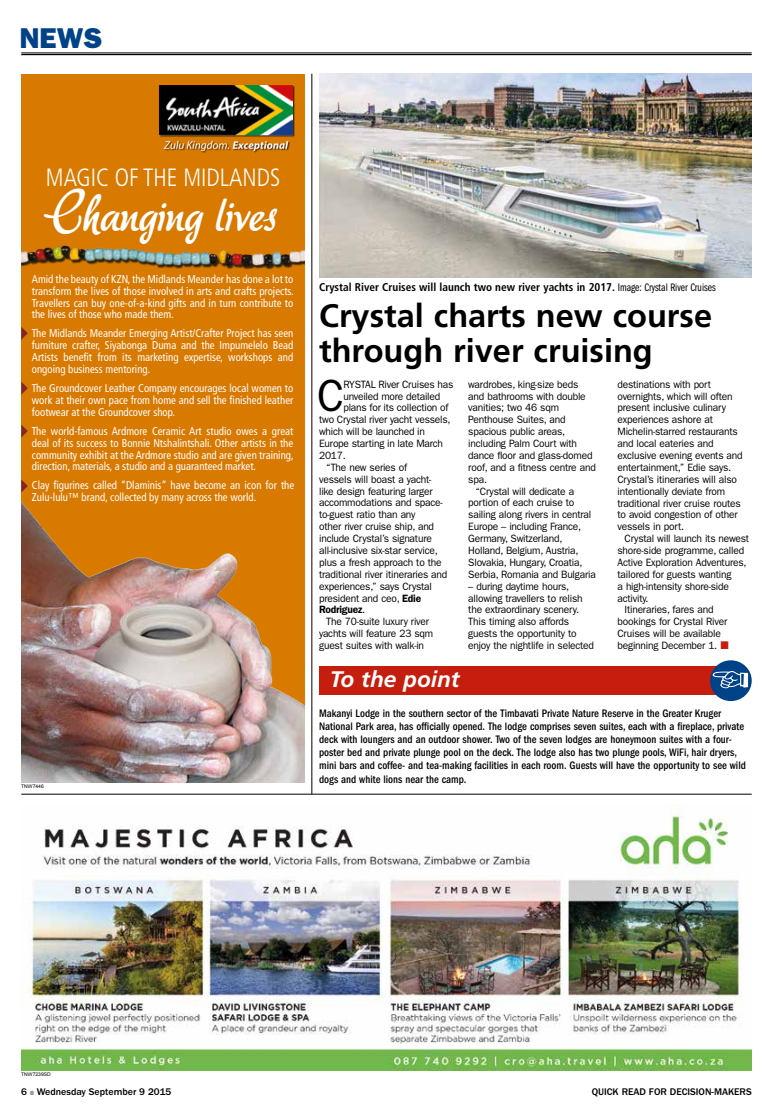
<style>
.page{position:relative;width:773px;height:1113px;background:#fff}
.page>*{position:absolute;margin:0;border:0;box-sizing:border-box;transform-origin:0 0}
.t1{font:49.5px "aka Dora";letter-spacing:-.01em;color:#fff}
.t2{font:45.25px "ITC Franklin Gothic Std";color:#000;scale:.96 1}
.t3{font:700 32.5px/35px "Frutiger LT Std";color:#000}
.t4{font:28.75px "ITC Franklin Gothic Std Hvy";color:#004288}
.t5{font:300 condensed 25px "Frutiger LT Std";color:#fff;scale:.96 1}
.t6{font:italic 700 22.5px "Frutiger LT Std";color:#fff}
.t7{font:condensed 11.25px/11.9px "Frutiger LT Std";color:#fff;text-align:justify;scale:.96 1}
.t8{font:500 condensed 11.25px/13.1px "ITC Franklin Gothic Std";color:#000;scale:.96 1}
.t9{font:700 condensed 11.25px "Frutiger LT Std";color:#000}
.t10{font:10.62px/11.9px "ITC Franklin Gothic Std";letter-spacing:-.02em;color:#000;scale:.96 1}
.t11{font:600 10.62px "ITC Franklin Gothic Std";letter-spacing:-.02em;color:#000;scale:.96 1}
.t12{font:500 10px "ITC Franklin Gothic Std";color:#000}
.t13{font:5px "Arial";color:#000}
.s1{font-family:"ITC Franklin Gothic Std Bk Cp";font-weight:400;font-stretch:normal}
.s2{font-weight:600}
.s3{font-weight:400}
.s4{color:#9d9d9c}
</style>
<div class="page">
<hr style="left:21px;top:53px;width:730px;height:1px;background:#000">
<hr style="left:21px;top:54px;width:730px;height:1px;background:#000">
<hr style="left:311px;top:74px;width:1px;height:720px;background:#000">
<img style="left:21px;top:804px;width:730px;height:266px">
<hr style="left:21px;top:794px;width:730px;height:1px;background:#000">
<div style="left:21px;top:74px;width:284px;height:709px;background:#d87900"></div>
<img style="left:21px;top:501px;width:284px;height:282px">
<div style="left:160px;top:86px;width:134px;height:67px;background:#000;opacity:.75"></div>
<img style="left:159px;top:86px;width:133px;height:65px">
<svg style="left:21px;top:327px;width:7px;height:13px"></svg>
<svg style="left:21px;top:382px;width:7px;height:13px"></svg>
<svg style="left:21px;top:425px;width:7px;height:12px"></svg>
<svg style="left:21px;top:479px;width:7px;height:13px"></svg>
<img style="left:21px;top:245px;width:284px;height:25px">
<img style="left:319px;top:74px;width:432px;height:203px">
<div style="left:319px;top:666px;width:414px;height:29px;background:#c51e0e"></div>
<div style="left:709px;top:660px;width:42px;height:41px;background:#004288;border-radius:50%"></div>
<svg style="left:712px;top:671px;width:36px;height:17px"></svg>
<h3 class="t4" style="left:19px;top:21px;width:84px">NEWS</h3>
<p class="t5" style="left:46px;top:163px;width:246px">MAGIC OF THE MIDLANDS</p>
<p class="t1" style="left:43px;top:180px;width:236px">Changing lives</p>
<p class="t7" style="left:32px;top:273px;width:274px">Amid the beauty of KZN, the Midlands Meander has done a lot to transform the lives of those involved in arts and crafts projects.<br>Travellers can buy one-of-a-kind gifts and in turn contribute to the lives of those who made them.</p>
<p class="t7" style="left:32px;top:328px;width:274px">The Midlands Meander Emerging Artist/Crafter Project has seen furniture crafter, Siyabonga Duma and the Impumelelo Bead Artists benefit from its marketing expertise, workshops and ongoing business mentoring.</p>
<p class="t7" style="left:32px;top:382px;width:274px">The Groundcover Leather Company encourages local women to work at their own pace from home and sell the finished leather footwear at the Groundcover shop.</p>
<p class="t7" style="left:32px;top:425px;width:274px">The world-famous Ardmore Ceramic Art studio owes a great deal of its success to Bonnie Ntshalintshali. Other artists in the community exhibit at the Ardmore studio and are given training, direction, materials, a studio and a guaranteed market.</p>
<p class="t7" style="left:32px;top:479px;width:275px">Clay figurines called “Dlaminis” have become an icon for the<br>Zulu-lulu™ brand, collected by many across the world.</p>
<p class="t13" style="left:21px;top:783px;width:24px">TNW7446</p>
<p class="t9" style="left:319px;top:281px;width:398px">Crystal River Cruises will launch two new river yachts in 2017. <span class="s1">Image: Crystal River Cruises</span></p>
<p class="t3" style="left:319px;top:298px;width:394px">Crystal charts new course through river cruising</p>
<p class="t2" style="left:317px;top:370px;width:30px">C</p>
<p class="t10" style="left:343px;top:378px;width:116px">RYSTAL River Cruises has</p>
<p class="t10" style="left:343px;top:390px;width:102px">unveiled more detailed</p>
<p class="t10" style="left:343px;top:402px;width:111px">plans for its collection of</p>
<p class="t10" style="left:319px;top:414px;width:138px">two Crystal river yacht vessels,</p>
<p class="t10" style="left:319px;top:426px;width:112px">which will be launched in</p>
<p class="t10" style="left:319px;top:437px;width:131px">Europe starting in late March</p>
<p class="t10" style="left:319px;top:449px;width:29px">2017.</p>
<p class="t10" style="left:326px;top:461px;width:86px">“The new series of</p>
<p class="t10" style="left:319px;top:473px;width:118px">vessels will boast a yacht-</p>
<p class="t10" style="left:319px;top:485px;width:120px">like design featuring larger</p>
<p class="t10" style="left:319px;top:497px;width:130px">accommodations and space-</p>
<p class="t10" style="left:319px;top:509px;width:102px">to-guest ratio than any</p>
<p class="t10" style="left:319px;top:521px;width:121px">other river cruise ship, and</p>
<p class="t10" style="left:319px;top:532px;width:119px">include Crystal’s signature</p>
<p class="t10" style="left:319px;top:544px;width:125px">all-inclusive six-star service,</p>
<p class="t10" style="left:319px;top:556px;width:129px">plus a fresh approach to the</p>
<p class="t10" style="left:319px;top:568px;width:135px">traditional river itineraries and</p>
<p class="t10" style="left:319px;top:580px;width:119px">experiences,” says Crystal</p>
<p class="t10" style="left:319px;top:592px;width:108px">president and ceo, <span class="s2">Edie</span></p>
<p class="t11" style="left:319px;top:603px;width:50px">Rodriguez<span class="s3">.</span></p>
<p class="t10" style="left:326px;top:616px;width:109px">The 70-suite luxury river</p>
<p class="t10" style="left:319px;top:627px;width:120px">yachts will feature 23 sqm</p>
<p class="t10" style="left:319px;top:639px;width:111px">guest suites with walk-in</p>
<p class="t10" style="left:468px;top:378px;width:116px">wardrobes, king-size beds</p>
<p class="t10" style="left:468px;top:390px;width:124px">and bathrooms with double</p>
<p class="t10" style="left:468px;top:402px;width:96px">vanities; two 46 sqm</p>
<p class="t10" style="left:468px;top:414px;width:103px">Penthouse Suites, and</p>
<p class="t10" style="left:468px;top:426px;width:102px">spacious public areas,</p>
<p class="t10" style="left:468px;top:437px;width:115px">including Palm Court with</p>
<p class="t10" style="left:468px;top:449px;width:131px">dance floor and glass-domed</p>
<p class="t10" style="left:468px;top:461px;width:134px">roof, and a fitness centre and</p>
<p class="t10" style="left:468px;top:473px;width:21px">spa.</p>
<p class="t10" style="left:475px;top:485px;width:104px">“Crystal will dedicate a</p>
<p class="t10" style="left:468px;top:497px;width:112px">portion of each cruise to</p>
<p class="t10" style="left:468px;top:509px;width:130px">sailing along rivers in central</p>
<p class="t10" style="left:468px;top:521px;width:119px">Europe – including France,</p>
<p class="t10" style="left:468px;top:532px;width:100px">Germany, Switzerland,</p>
<p class="t10" style="left:468px;top:544px;width:116px">Holland, Belgium, Austria,</p>
<p class="t10" style="left:468px;top:556px;width:120px">Slovakia, Hungary, Croatia,</p>
<p class="t10" style="left:468px;top:568px;width:134px">Serbia, Romania and Bulgaria</p>
<p class="t10" style="left:468px;top:580px;width:132px">– during daytime hours, allowing travellers to relish the extraordinary scenery.<br>This timing also affords guests the opportunity to enjoy the nightlife in selected</p>
<p class="t10" style="left:617px;top:378px;width:99px">destinations with port</p>
<p class="t10" style="left:617px;top:390px;width:121px">overnights, which will often</p>
<p class="t10" style="left:617px;top:402px;width:114px">present inclusive culinary</p>
<p class="t10" style="left:617px;top:414px;width:101px">experiences ashore at</p>
<p class="t10" style="left:617px;top:426px;width:127px">Michelin-starred restaurants</p>
<p class="t10" style="left:617px;top:437px;width:101px">and local eateries and</p>
<p class="t10" style="left:617px;top:449px;width:132px">exclusive evening events and</p>
<p class="t10" style="left:617px;top:461px;width:120px">entertainment,” Edie says.</p>
<p class="t10" style="left:617px;top:473px;width:126px">Crystal’s itineraries will also</p>
<p class="t10" style="left:617px;top:485px;width:114px">intentionally deviate from</p>
<p class="t10" style="left:617px;top:497px;width:130px">traditional river cruise routes</p>
<p class="t10" style="left:617px;top:509px;width:127px">to avoid congestion of other</p>
<p class="t10" style="left:617px;top:521px;width:71px">vessels in port.</p>
<p class="t10" style="left:624px;top:533px;width:131px">Crystal will launch its newest</p>
<p class="t10" style="left:617px;top:544px;width:133px">shore-side programme, called</p>
<p class="t10" style="left:617px;top:556px;width:136px">Active Exploration Adventures,</p>
<p class="t10" style="left:617px;top:568px;width:120px">tailored for guests wanting</p>
<p class="t10" style="left:617px;top:580px;width:118px">a high-intensity shore-side</p>
<p class="t10" style="left:617px;top:592px;width:34px">activity.</p>
<p class="t10" style="left:624px;top:604px;width:94px">Itineraries, fares and</p>
<p class="t10" style="left:617px;top:616px;width:116px">bookings for Crystal River</p>
<p class="t10" style="left:617px;top:628px;width:109px">Cruises will be available</p>
<p class="t10" style="left:617px;top:639px;width:105px">beginning December 1.</p>
<p class="t6" style="left:330px;top:666px;width:131px">To the point</p>
<p class="t8" style="left:319px;top:706px;width:446px">Makanyi Lodge in the southern sector of the Timbavati Private Nature Reserve in the Greater Kruger National Park area, has officially opened. The lodge comprises seven suites, each with a fireplace, private deck with loungers and an outdoor shower. Two of the seven lodges are honeymoon suites with a four&shy;poster bed and private plunge pool on the deck. The lodge also has two plunge pools, WiFi, hair dryers, mini bars and coffee- and tea-making facilities in each room. Guests will have the opportunity to see wild dogs and white lions near the camp.</p>
<p class="t13" style="left:21px;top:1070px;width:31px">TNW7239SD</p>
<p class="t12" style="left:21px;top:1086px;width:152px">6 <span class="s4">■</span> Wednesday September 9 2015</p>
<p class="t12" style="left:591px;top:1086px;width:161px">QUICK READ FOR DECISION-MAKERS</p>
</div>
